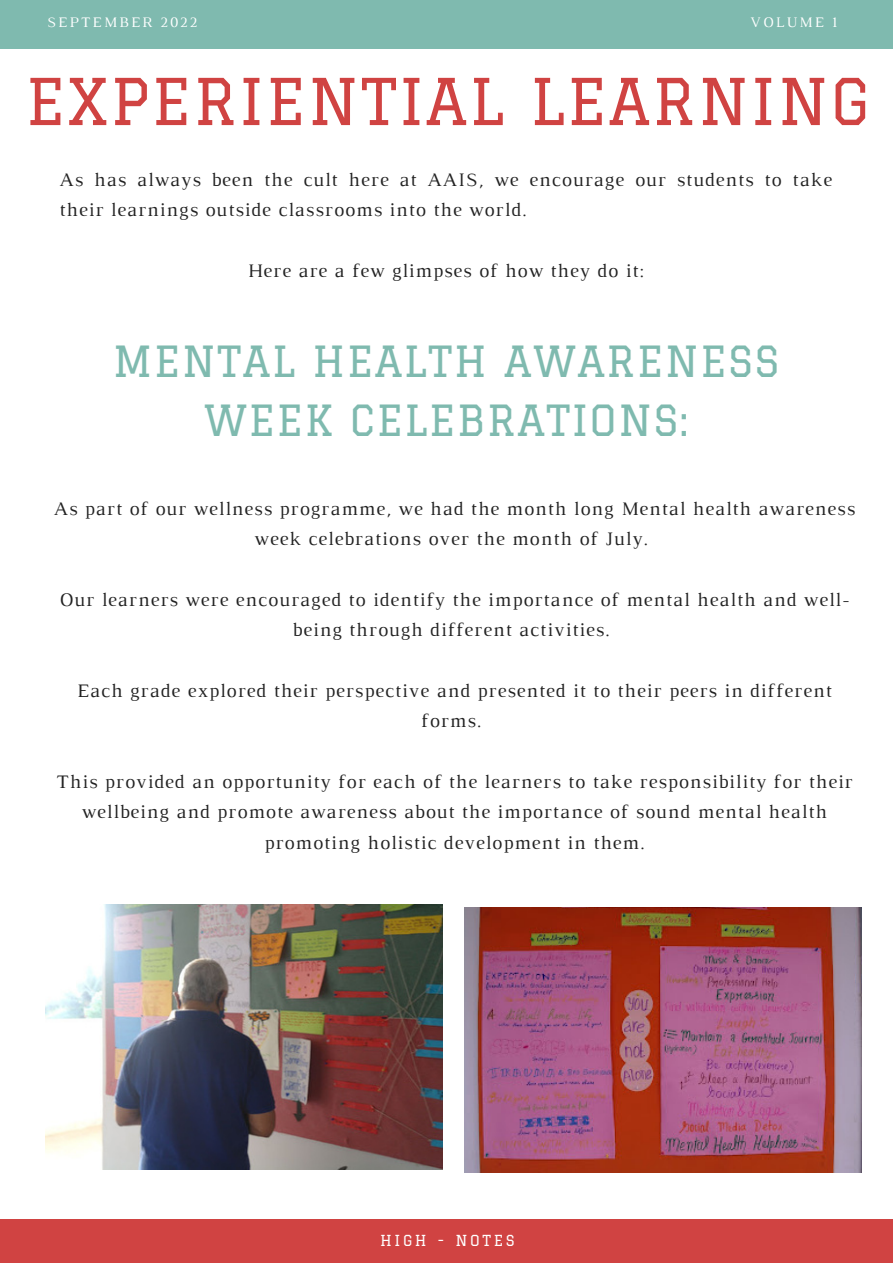
<style>
.page{position:relative;width:893px;height:1264px;background:#fff}
.page>*{position:absolute;margin:0;border:0;box-sizing:border-box;transform-origin:0 0}
.t1{font:63px "Graduate";letter-spacing:.03em;color:#d04342}
.t2{font:42px/58.5px "Graduate";letter-spacing:.03em;color:#7fbaaf;text-align:center}
.t3{font:19.5px/30.3px "Luthier";letter-spacing:.05em;color:#222;text-align:center}
.t4{font:14.85px "Luthier";letter-spacing:.14em;color:#fff}
.t5{font:14.85px "Graduate";letter-spacing:.18em;color:#fff}
</style>
<div class="page">
<div style="left:0;top:0;width:892px;height:49px;background:#7fbaaf"></div>
<div style="left:0;top:1219px;width:892px;height:43px;background:#d04342"></div>
<img style="left:45px;top:904px;width:397px;height:265px">
<img style="left:464px;top:907px;width:397px;height:265px">
<p class="t4" style="left:47px;top:17px;width:152px">SEPTEMBER 2022</p>
<p class="t4" style="left:750px;top:17px;width:88px">VOLUME 1</p>
<h1 class="t1" style="left:25px;top:65px;width:845px">EXPERIENTIAL LEARNING</h1>
<p class="t3" style="left:59px;top:166px;width:774px;text-align:left">As has always been the cult here at AAIS, we encourage our students to take their learnings outside classrooms into the world.</p>
<p class="t3" style="left:248px;top:257px;width:397px">Here are a few glimpses of how they do it:</p>
<h2 class="t2" style="left:113px;top:332px;width:668px">MENTAL HEALTH AWARENESS<br>WEEK CELEBRATIONS:</h2>
<p class="t3" style="left:54px;top:494px;width:803px">As part of our wellness programme, we had the month long Mental health awareness week celebrations over the month of July.</p>
<p class="t3" style="left:60px;top:585px;width:791px">Our learners were encouraged to identify the importance of mental health and well&shy;being through different activities.</p>
<p class="t3" style="left:77px;top:677px;width:756px">Each grade explored their perspective and presented it to their peers in different forms.</p>
<p class="t3" style="left:56px;top:768px;width:798px">This provided an opportunity for each of the learners to take responsibility for their wellbeing and promote awareness about the importance of sound mental health promoting holistic development in them.</p>
<p class="t5" style="left:380px;top:1231px;width:136px">HIGH - NOTES</p>
</div>
